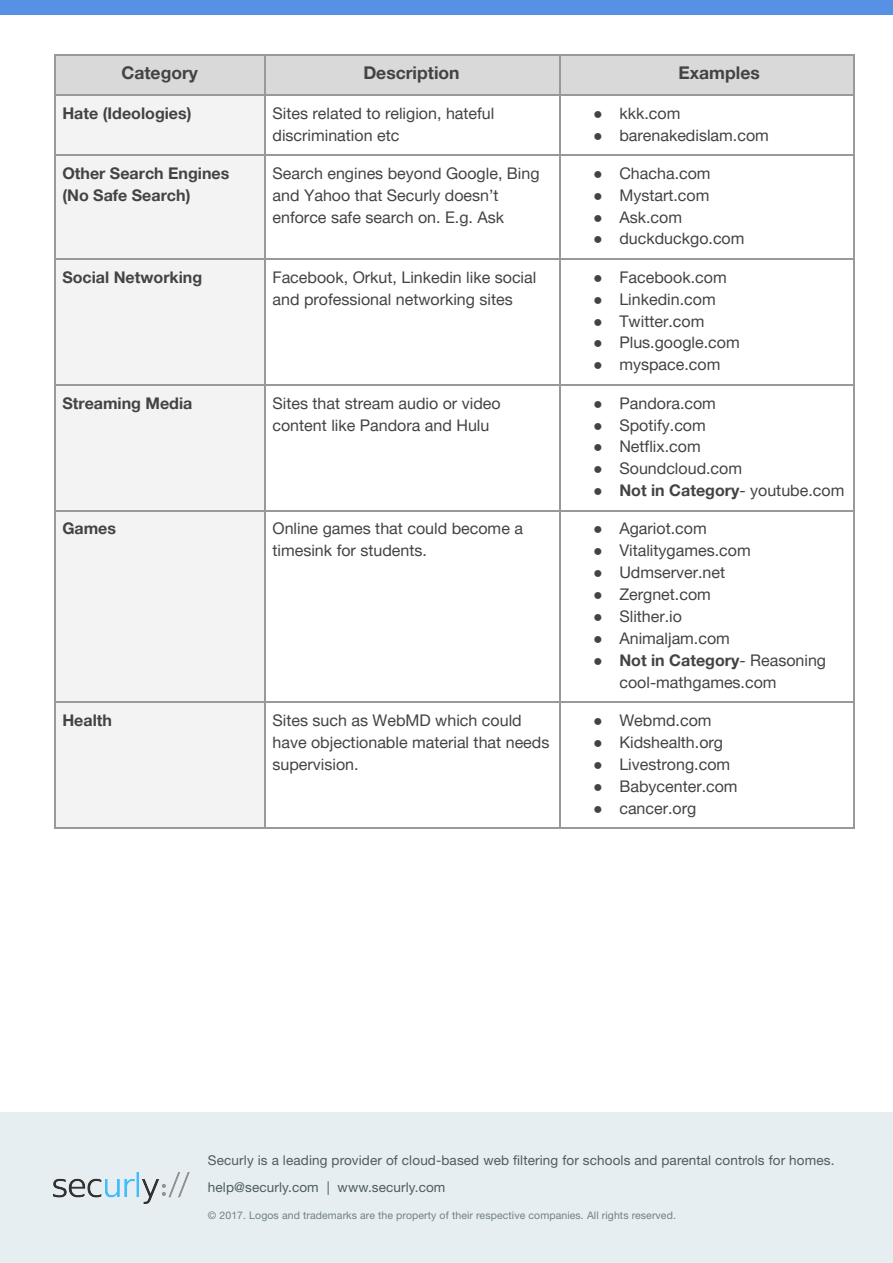
<style>
.page{position:relative;width:893px;height:1263px;background:#fff}
.page>*{position:absolute;margin:0;border:0;box-sizing:border-box;transform-origin:0 0}
.t1{font:700 17.55px "Helvetica Neue";color:#434343}
.t2{font:16.05px/21.9px "Helvetica Neue";color:#434343}
.t3{font:700 16.05px/21.9px "Helvetica Neue";color:#434343}
.t4{font:13.5px/27px "Helvetica Neue LT Pro";letter-spacing:.01em;color:#4c5c62}
.t5{font:10.5px "Helvetica Neue LT Pro";letter-spacing:.01em;color:#6f8188}
.s1{font-family:"Arial"}
.s2{font-family:"Arial";font-weight:400}
.s3{font-weight:400}
.s4{font-weight:700}
</style>
<div class="page">
<div style="left:55px;top:54px;width:210px;height:41px;background:#d9d9d9"></div>
<div style="left:265px;top:54px;width:294px;height:41px;background:#d9d9d9"></div>
<div style="left:559px;top:54px;width:295px;height:41px;background:#d9d9d9"></div>
<div style="left:55px;top:95px;width:210px;height:60px;background:#f3f3f3"></div>
<div style="left:55px;top:155px;width:210px;height:104px;background:#f3f3f3"></div>
<div style="left:55px;top:259px;width:210px;height:126px;background:#f3f3f3"></div>
<div style="left:55px;top:385px;width:210px;height:125px;background:#f3f3f3"></div>
<div style="left:55px;top:510px;width:210px;height:192px;background:#f3f3f3"></div>
<div style="left:55px;top:702px;width:210px;height:126px;background:#f3f3f3"></div>
<hr style="left:559px;top:828px;width:296px;height:1px;background:#999">
<hr style="left:854px;top:702px;width:1px;height:127px;background:#999">
<hr style="left:265px;top:828px;width:295px;height:1px;background:#999">
<hr style="left:559px;top:702px;width:1px;height:127px;background:#999">
<hr style="left:55px;top:828px;width:211px;height:1px;background:#999">
<hr style="left:55px;top:702px;width:1px;height:127px;background:#999">
<hr style="left:265px;top:702px;width:1px;height:127px;background:#999">
<hr style="left:559px;top:702px;width:296px;height:1px;background:#999">
<hr style="left:854px;top:510px;width:1px;height:193px;background:#999">
<hr style="left:265px;top:702px;width:295px;height:1px;background:#999">
<hr style="left:559px;top:510px;width:1px;height:193px;background:#999">
<hr style="left:55px;top:702px;width:211px;height:1px;background:#999">
<hr style="left:55px;top:510px;width:1px;height:193px;background:#999">
<hr style="left:265px;top:510px;width:1px;height:193px;background:#999">
<hr style="left:559px;top:510px;width:296px;height:1px;background:#999">
<hr style="left:854px;top:385px;width:1px;height:126px;background:#999">
<hr style="left:265px;top:510px;width:295px;height:1px;background:#999">
<hr style="left:559px;top:385px;width:1px;height:126px;background:#999">
<hr style="left:55px;top:510px;width:211px;height:1px;background:#999">
<hr style="left:55px;top:385px;width:1px;height:126px;background:#999">
<hr style="left:265px;top:385px;width:1px;height:126px;background:#999">
<hr style="left:559px;top:385px;width:296px;height:1px;background:#999">
<hr style="left:854px;top:259px;width:1px;height:127px;background:#999">
<hr style="left:265px;top:385px;width:295px;height:1px;background:#999">
<hr style="left:559px;top:259px;width:1px;height:127px;background:#999">
<hr style="left:55px;top:385px;width:211px;height:1px;background:#999">
<hr style="left:55px;top:259px;width:1px;height:127px;background:#999">
<hr style="left:265px;top:259px;width:1px;height:127px;background:#999">
<hr style="left:559px;top:259px;width:296px;height:1px;background:#999">
<hr style="left:854px;top:155px;width:1px;height:105px;background:#999">
<hr style="left:265px;top:259px;width:295px;height:1px;background:#999">
<hr style="left:559px;top:155px;width:1px;height:105px;background:#999">
<hr style="left:55px;top:259px;width:211px;height:1px;background:#999">
<hr style="left:55px;top:155px;width:1px;height:105px;background:#999">
<hr style="left:265px;top:155px;width:1px;height:105px;background:#999">
<hr style="left:559px;top:155px;width:296px;height:1px;background:#999">
<hr style="left:854px;top:95px;width:1px;height:61px;background:#999">
<hr style="left:265px;top:155px;width:295px;height:1px;background:#999">
<hr style="left:559px;top:95px;width:1px;height:61px;background:#999">
<hr style="left:55px;top:155px;width:211px;height:1px;background:#999">
<hr style="left:55px;top:95px;width:1px;height:61px;background:#999">
<hr style="left:265px;top:95px;width:1px;height:61px;background:#999">
<hr style="left:559px;top:54px;width:296px;height:1px;background:#999">
<hr style="left:559px;top:95px;width:296px;height:1px;background:#999">
<hr style="left:854px;top:54px;width:1px;height:42px;background:#999">
<hr style="left:265px;top:54px;width:295px;height:1px;background:#999">
<hr style="left:265px;top:95px;width:295px;height:1px;background:#999">
<hr style="left:559px;top:54px;width:1px;height:42px;background:#999">
<hr style="left:55px;top:54px;width:211px;height:1px;background:#999">
<hr style="left:55px;top:95px;width:211px;height:1px;background:#999">
<hr style="left:55px;top:54px;width:1px;height:42px;background:#999">
<hr style="left:265px;top:54px;width:1px;height:42px;background:#999">
<div style="left:0;top:1113px;width:893px;height:150px;background:#e7eef1"></div>
<img style="left:54px;top:1172px;width:135px;height:32px">
<div style="left:0;top:0;width:893px;height:15px;background:#5791e5"></div>
<p class="t1" style="left:121px;top:62px;width:78px">Category</p>
<p class="t1" style="left:363px;top:62px;width:98px">Description</p>
<p class="t1" style="left:678px;top:62px;width:83px">Examples</p>
<p class="t3" style="left:62px;top:102px;width:131px">Hate (Ideologies)</p>
<p class="t2" style="left:272px;top:102px;width:223px">Sites related to religion, hateful discrimination etc</p>
<p class="t2" style="left:593px;top:102px;width:89px"><span class="s1">●</span> kkk.com</p>
<p class="t2" style="left:593px;top:124px;width:177px"><span class="s1">●</span> barenakedislam.com</p>
<p class="t3" style="left:62px;top:162px;width:168px">Other Search Engines (No Safe Search)</p>
<p class="t2" style="left:272px;top:162px;width:269px">Search engines beyond Google, Bing and Yahoo that Securly doesn’t enforce safe search on. E.g. Ask</p>
<p class="t2" style="left:593px;top:162px;width:119px"><span class="s1">●</span> Chacha.com</p>
<p class="t2" style="left:593px;top:184px;width:118px"><span class="s1">●</span> Mystart.com</p>
<p class="t2" style="left:593px;top:206px;width:90px"><span class="s1">●</span> Ask.com</p>
<p class="t2" style="left:593px;top:228px;width:153px"><span class="s1">●</span> duckduckgo.com</p>
<p class="t3" style="left:62px;top:266px;width:141px">Social Networking</p>
<p class="t2" style="left:272px;top:266px;width:265px">Facebook, Orkut, Linkedin like social and professional networking sites</p>
<p class="t2" style="left:593px;top:266px;width:135px"><span class="s1">●</span> Facebook.com</p>
<p class="t2" style="left:593px;top:288px;width:124px"><span class="s1">●</span> Linkedin.com</p>
<p class="t2" style="left:593px;top:310px;width:113px"><span class="s1">●</span> Twitter.com</p>
<p class="t2" style="left:593px;top:332px;width:148px"><span class="s1">●</span> Plus.google.com</p>
<p class="t2" style="left:593px;top:354px;width:129px"><span class="s1">●</span> myspace.com</p>
<p class="t3" style="left:62px;top:392px;width:132px">Streaming Media</p>
<p class="t2" style="left:272px;top:392px;width:230px">Sites that stream audio or video content like Pandora and Hulu</p>
<p class="t2" style="left:593px;top:392px;width:124px"><span class="s1">●</span> Pandora.com</p>
<p class="t2" style="left:593px;top:414px;width:114px"><span class="s1">●</span> Spotify.com</p>
<p class="t2" style="left:593px;top:436px;width:109px"><span class="s1">●</span> Netflix.com</p>
<p class="t2" style="left:593px;top:457px;width:150px"><span class="s1">●</span> Soundcloud.com</p>
<p class="t3" style="left:593px;top:479px;width:253px"><span class="s2">●</span> Not in Category<span class="s3">- youtube.com</span></p>
<p class="t3" style="left:62px;top:518px;width:55px">Games</p>
<p class="t2" style="left:272px;top:518px;width:252px">Online games that could become a timesink for students.</p>
<p class="t2" style="left:593px;top:518px;width:115px"><span class="s1">●</span> Agariot.com</p>
<p class="t2" style="left:593px;top:540px;width:159px"><span class="s1">●</span> Vitalitygames.com</p>
<p class="t2" style="left:593px;top:561px;width:134px"><span class="s1">●</span> Udmserver.net</p>
<p class="t2" style="left:593px;top:583px;width:119px"><span class="s1">●</span> Zergnet.com</p>
<p class="t2" style="left:593px;top:605px;width:90px"><span class="s1">●</span> Slither.io</p>
<p class="t2" style="left:593px;top:627px;width:138px"><span class="s1">●</span> Animaljam.com</p>
<p class="t2" style="left:619px;top:649px;width:208px;text-indent:-26px"><span class="s1">●</span> <span class="s4">Not in Category</span>- Reasoning cool-mathgames.com</p>
<p class="t3" style="left:62px;top:709px;width:51px">Health</p>
<p class="t2" style="left:272px;top:709px;width:278px">Sites such as WebMD which could have objectionable material that needs supervision.</p>
<p class="t2" style="left:593px;top:709px;width:120px"><span class="s1">●</span> Webmd.com</p>
<p class="t2" style="left:593px;top:731px;width:131px"><span class="s1">●</span> Kidshealth.org</p>
<p class="t2" style="left:593px;top:753px;width:139px"><span class="s1">●</span> Livestrong.com</p>
<p class="t2" style="left:593px;top:775px;width:146px"><span class="s1">●</span> Babycenter.com</p>
<p class="t2" style="left:593px;top:797px;width:105px"><span class="s1">●</span> cancer.org</p>
<p class="t4" style="left:208px;top:1146px;width:628px">Securly is a leading provider of cloud-based web filtering for schools and parental controls for homes. help@securly.com | www.securly.com</p>
<p class="t5" style="left:208px;top:1209px;width:469px">© 2017. Logos and trademarks are the property of their respective companies. All rights reserved.</p>
</div>
